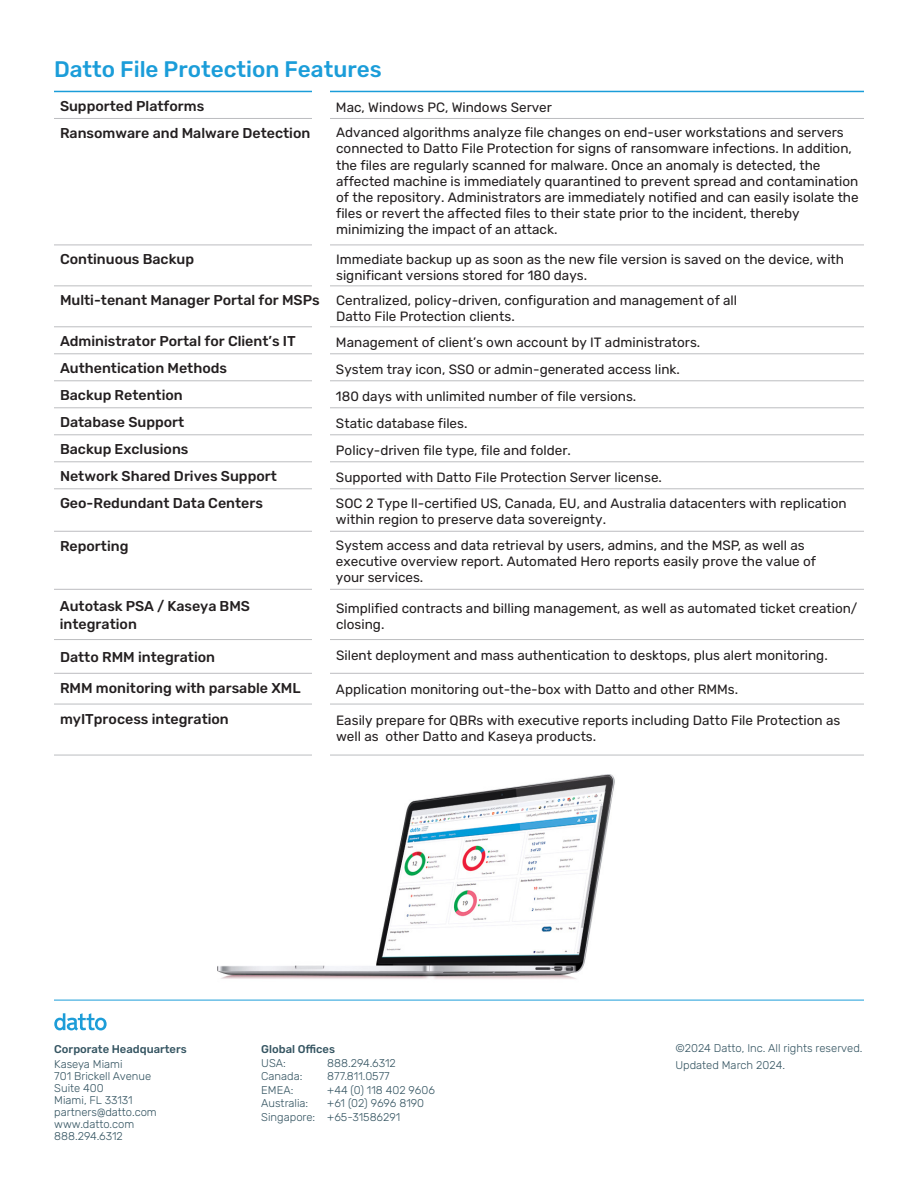
<style>
.page{position:relative;width:918px;height:1188px;background:#fff}
.page>*{position:absolute;margin:0;border:0;box-sizing:border-box;transform-origin:0 0}
.t1{font:500 22.5px "Rubik";color:#1b9dd9}
.t2{font:500 14.25px/17.1px "Rubik";color:#231f20}
.t3{font:13.5px/16.2px "Rubik";color:#231f20}
.t4{font:300 11.25px/12px "Rubik";color:#345461}
.t5{font:500 11.25px "Rubik";color:#345461}
</style>
<div class="page">
<img style="left:217px;top:774px;width:398px;height:205px">
<hr style="left:54px;top:118px;width:258px;height:1px;background:#bcbdc0">
<hr style="left:330px;top:118px;width:534px;height:1px;background:#bcbdc0">
<hr style="left:54px;top:245px;width:258px;height:1px;background:#bcbdc0">
<hr style="left:330px;top:245px;width:534px;height:1px;background:#bcbdc0">
<hr style="left:54px;top:285px;width:258px;height:1px;background:#bcbdc0">
<hr style="left:330px;top:285px;width:534px;height:1px;background:#bcbdc0">
<hr style="left:54px;top:326px;width:258px;height:1px;background:#bcbdc0">
<hr style="left:330px;top:326px;width:534px;height:1px;background:#bcbdc0">
<hr style="left:54px;top:353px;width:258px;height:1px;background:#bcbdc0">
<hr style="left:330px;top:353px;width:534px;height:1px;background:#bcbdc0">
<hr style="left:54px;top:380px;width:258px;height:1px;background:#bcbdc0">
<hr style="left:330px;top:380px;width:534px;height:1px;background:#bcbdc0">
<hr style="left:54px;top:407px;width:258px;height:1px;background:#bcbdc0">
<hr style="left:330px;top:407px;width:534px;height:1px;background:#bcbdc0">
<hr style="left:54px;top:434px;width:258px;height:1px;background:#bcbdc0">
<hr style="left:330px;top:434px;width:534px;height:1px;background:#bcbdc0">
<hr style="left:54px;top:461px;width:258px;height:1px;background:#bcbdc0">
<hr style="left:330px;top:461px;width:534px;height:1px;background:#bcbdc0">
<hr style="left:54px;top:488px;width:258px;height:1px;background:#bcbdc0">
<hr style="left:330px;top:488px;width:534px;height:1px;background:#bcbdc0">
<hr style="left:54px;top:531px;width:258px;height:1px;background:#bcbdc0">
<hr style="left:330px;top:531px;width:534px;height:1px;background:#bcbdc0">
<hr style="left:54px;top:589px;width:258px;height:1px;background:#bcbdc0">
<hr style="left:330px;top:589px;width:534px;height:1px;background:#bcbdc0">
<hr style="left:54px;top:639px;width:258px;height:1px;background:#bcbdc0">
<hr style="left:330px;top:639px;width:534px;height:1px;background:#bcbdc0">
<hr style="left:54px;top:673px;width:258px;height:1px;background:#bcbdc0">
<hr style="left:330px;top:673px;width:534px;height:1px;background:#bcbdc0">
<hr style="left:54px;top:704px;width:258px;height:1px;background:#bcbdc0">
<hr style="left:330px;top:704px;width:534px;height:1px;background:#bcbdc0">
<hr style="left:54px;top:91px;width:258px;height:1px;background:#1b9dd9">
<hr style="left:330px;top:91px;width:534px;height:1px;background:#1b9dd9">
<hr style="left:54px;top:755px;width:258px;height:1px;background:#bcbdc0">
<hr style="left:330px;top:755px;width:534px;height:1px;background:#bcbdc0">
<hr style="left:54px;top:1000px;width:810px;height:1px;background:#1b9dd9">
<svg style="left:54px;top:1013px;width:53px;height:17px"></svg>
<p class="t1" style="left:54px;top:56px;width:329px">Datto File Protection Features</p>
<p class="t2" style="left:60px;top:98px;width:146px">Supported Platforms</p>
<p class="t3" style="left:336px;top:99px;width:217px">Mac, Windows PC, Windows Server</p>
<p class="t2" style="left:60px;top:125px;width:252px">Ransomware and Malware Detection</p>
<p class="t3" style="left:336px;top:125px;width:524px">Advanced algorithms analyze file changes on end-user workstations and servers connected to Datto File Protection for signs of ransomware infections. In addition, the files are regularly scanned for malware. Once an anomaly is detected, the affected machine is immediately quarantined to prevent spread and contamination of the repository. Administrators are immediately notified and can easily isolate the files or revert the affected files to their state prior to the incident, thereby minimizing the impact of an attack.</p>
<p class="t2" style="left:60px;top:251px;width:136px">Continuous Backup</p>
<p class="t3" style="left:336px;top:251px;width:509px">Immediate backup up as soon as the new file version is saved on the device, with significant versions stored for 180 days.</p>
<p class="t2" style="left:60px;top:292px;width:261px">Multi-tenant Manager Portal for MSPs</p>
<p class="t3" style="left:336px;top:292px;width:403px">Centralized, policy-driven, configuration and management of all<br>Datto File Protection clients.</p>
<p class="t2" style="left:60px;top:333px;width:237px">Administrator Portal for Client’s IT</p>
<p class="t3" style="left:336px;top:335px;width:366px">Management of client’s own account by IT administrators.</p>
<p class="t2" style="left:60px;top:360px;width:169px">Authentication Methods</p>
<p class="t3" style="left:336px;top:362px;width:345px">System tray icon, SSO or admin-generated access link.</p>
<p class="t2" style="left:60px;top:387px;width:124px">Backup Retention</p>
<p class="t3" style="left:336px;top:389px;width:302px">180 days with unlimited number of file versions.</p>
<p class="t2" style="left:60px;top:414px;width:126px">Database Support</p>
<p class="t3" style="left:336px;top:416px;width:133px">Static database files.</p>
<p class="t2" style="left:60px;top:441px;width:130px">Backup Exclusions</p>
<p class="t3" style="left:336px;top:443px;width:236px">Policy-driven file type, file and folder.</p>
<p class="t2" style="left:60px;top:468px;width:218px">Network Shared Drives Support</p>
<p class="t3" style="left:336px;top:470px;width:328px">Supported with Datto File Protection Server license.</p>
<p class="t2" style="left:60px;top:495px;width:205px">Geo-Redundant Data Centers</p>
<p class="t3" style="left:336px;top:496px;width:512px">SOC 2 Type ll-certified US, Canada, EU, and Australia datacenters with replication within region to preserve data sovereignty.</p>
<p class="t2" style="left:60px;top:537px;width:70px">Reporting</p>
<p class="t3" style="left:336px;top:537px;width:482px">System access and data retrieval by users, admins, and the MSP, as well as executive overview report. Automated Hero reports easily prove the value of your services.</p>
<p class="t2" style="left:60px;top:598px;width:192px">Autotask PSA / Kaseya BMS integration</p>
<p class="t3" style="left:336px;top:600px;width:523px">Simplified contracts and billing management, as well as automated ticket creation/ closing.</p>
<p class="t2" style="left:60px;top:649px;width:157px">Datto RMM integration</p>
<p class="t3" style="left:336px;top:648px;width:493px">Silent deployment and mass authentication to desktops, plus alert monitoring.</p>
<p class="t2" style="left:60px;top:680px;width:242px">RMM monitoring with parsable XML</p>
<p class="t3" style="left:336px;top:681px;width:404px">Application monitoring out-the-box with Datto and other RMMs.</p>
<p class="t2" style="left:60px;top:711px;width:170px">myITprocess integration</p>
<p class="t3" style="left:336px;top:713px;width:506px">Easily prepare for QBRs with executive reports including Datto File Protection as well as other Datto and Kaseya products.</p>
<p class="t5" style="left:261px;top:1043px;width:75px">Global Offices</p>
<p class="t4" style="left:261px;top:1056px;width:43px;line-height:13.5px">USA:<br>Canada:</p>
<p class="t5" style="left:54px;top:1043px;width:134px">Corporate Headquarters</p>
<p class="t4" style="left:54px;top:1058px;width:104px">Kaseya Miami<br>701 Brickell Avenue<br>Suite 400<br>Miami, FL 33131 partners@datto.com www.datto.com<br>888.294.6312</p>
<p class="t4" style="left:327px;top:1057px;width:70px">888.294.6312</p>
<p class="t4" style="left:327px;top:1070px;width:64px">877.811.0577</p>
<p class="t4" style="left:261px;top:1084px;width:34px">EMEA:</p>
<p class="t4" style="left:327px;top:1084px;width:109px">+44 (0) 118 402 9606</p>
<p class="t4" style="left:261px;top:1097px;width:49px">Australia:</p>
<p class="t4" style="left:261px;top:1097px;width:164px;line-height:13.5px;text-indent:66px">+61 (02) 9696 8190<br>Singapore: +65-31586291</p>
<p class="t4" style="left:675px;top:1040px;width:189px;line-height:17.2px">©2024 Datto, Inc. All rights reserved.<br>Updated March 2024.</p>
</div>
